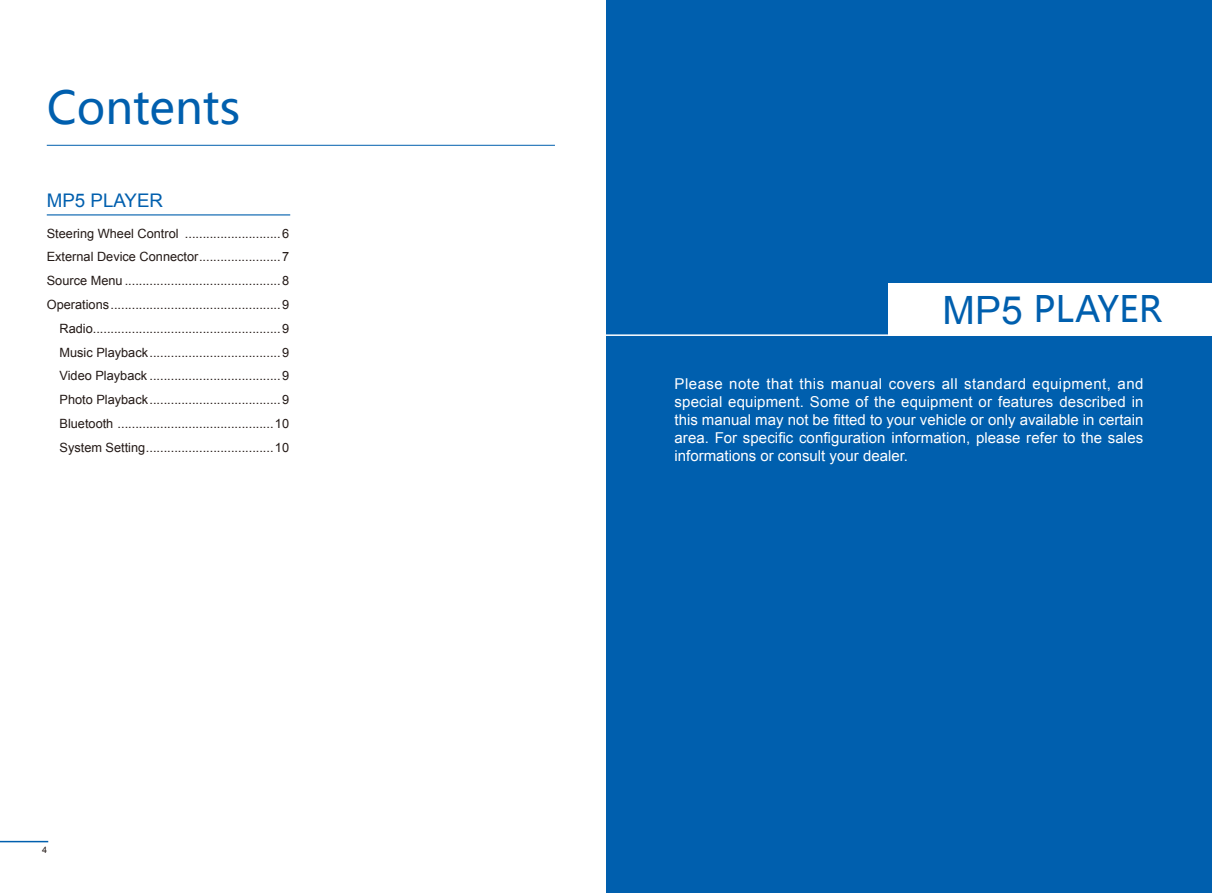
<style>
.page{position:relative;width:1212px;height:893px;background:#fff}
.page>*{position:absolute;margin:0;border:0;box-sizing:border-box;transform-origin:0 0}
.t1{font:45px "Microsoft Ya Hei";color:#005fae}
.t2{font:36px "Microsoft Ya Hei";color:#005fae}
.目录1{font:18.75px "Arial";color:#005fae}
.正文{font:15px/18px "Arial";color:#fff;text-align:justify}
.目录3{font:12.75px "Arial";color:#231916}
.目录2{font:12.75px "Arial";color:#231916}
.t3{font:9px "Arial";color:#231916}
.s1{font-family:"Arial";font-size:39px}
</style>
<div class="page">
<hr style="left:0;top:841px;width:48px;height:1px;background:#005fae">
<div style="left:606px;top:0;width:606px;height:893px;background:#005fae"></div>
<hr style="left:593px;top:334px;width:619px;height:2px;background:#fff">
<hr style="left:47px;top:145px;width:508px;height:1px;background:#005fae">
<hr style="left:47px;top:214px;width:243px;height:1px;background:#005fae">
<div style="left:889px;top:283px;width:323px;height:53px;background:#fff"></div>
<p class="t1" style="left:47px;top:77px;width:195px">Contents</p>
<p class="目录1" style="left:47px;top:189px;width:118px">MP5 PLAYER</p>
<p class="目录2" style="left:47px;top:225px;width:244px">Steering Wheel Control ...........................6</p>
<p class="目录2" style="left:47px;top:249px;width:244px">External Device Connector .......................7</p>
<p class="目录2" style="left:47px;top:272px;width:244px">Source Menu ............................................8</p>
<p class="目录2" style="left:47px;top:296px;width:244px">Operations ................................................9</p>
<p class="目录3" style="left:60px;top:320px;width:231px">Radio.....................................................9</p>
<p class="目录3" style="left:60px;top:344px;width:231px">Music Playback .....................................9</p>
<p class="目录3" style="left:60px;top:368px;width:231px">Video Playback .....................................9</p>
<p class="目录3" style="left:60px;top:391px;width:231px">Photo Playback .....................................9</p>
<p class="目录3" style="left:60px;top:415px;width:231px">Bluetooth ............................................10</p>
<p class="目录3" style="left:60px;top:439px;width:231px">System Setting ....................................10</p>
<p class="t3" style="left:42px;top:844px;width:7px">4</p>
<p class="t2" style="left:942px;top:285px;width:221px"><span class="s1">MP5</span> PLAYER</p>
<p class="正文" style="left:674px;top:375px;width:470px">Please note that this manual covers all standard equipment, and special equipment. Some of the equipment or features described in this manual may not be fitted to your vehicle or only available in certain area. For specific configuration information, please refer to the sales informations or consult your dealer.</p>
</div>
